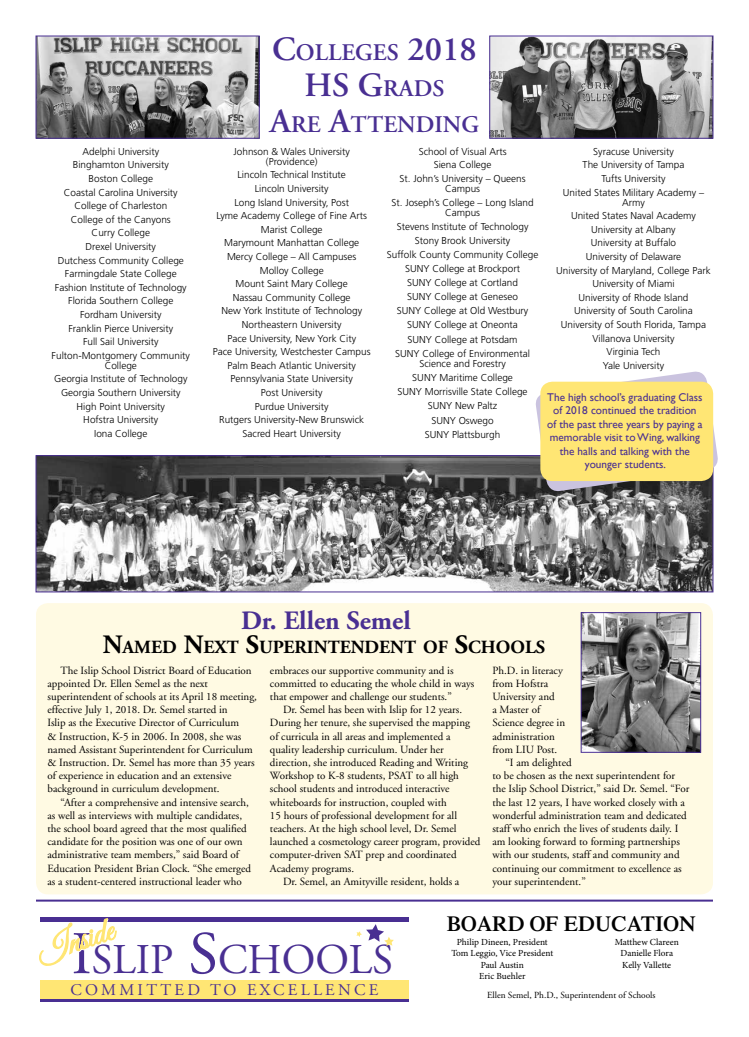
<style>
.page{position:relative;width:749px;height:1037px;background:#fff}
.page>*{position:absolute;margin:0;border:0;box-sizing:border-box;transform-origin:0 0}
.t1{font:42.3px "Adobe Garamond";color:#492f92}
.t2{font:700 26.5px "Adobe Garamond";color:#492f92}
.t3{font:600 23.8px/36px "Adobe Garamond";color:#492f92;text-align:center}
.t4{font:600 21.5px "Times";color:#000}
.t5{font:700 18.5px "Adobe Garamond";color:#000}
.t6{font:16.3px "Adobe Garamond";letter-spacing:.2em;color:#492f92}
.t7{font:11.2px/13.5px "Gill Sans";color:#492f92;text-align:center}
.t8{font:11px/13.2px "Adobe Garamond";color:#000}
.t9{font:300 10px/13.6px "Frutiger";color:#000;text-align:center}
.t10{font:9.3px/11.2px "Minion Pro";color:#000;text-align:center}
.t11{font:9.3px "Adobe Garamond";color:#000}
.s1{font-size:34px}
.s2{font-size:26.5px}
.s3{font-size:60.4px}
</style>
<div class="page">
<hr style="left:36px;top:899px;width:677px;height:2px;background:#492f92">
<div style="left:40px;top:917px;width:368px;height:5px;background:#492f92"></div>
<hr style="left:40px;top:998px;width:368px;height:3px;background:#492f92">
<div style="left:40px;top:980px;width:368px;height:18px;background:#ffe674"></div>
<svg style="left:39px;top:918px;width:78px;height:48px"></svg>
<svg style="left:356px;top:924px;width:38px;height:22px"></svg>
<img style="left:38px;top:38px;width:220px;height:99px">
<div style="left:36px;top:36px;width:224px;height:103px;border:1px solid #492f92"></div>
<img style="left:38px;top:457px;width:673px;height:133px">
<div style="left:36px;top:455px;width:677px;height:137px;border:1px solid #492f92"></div>
<img style="left:491px;top:38px;width:220px;height:99px">
<div style="left:489px;top:36px;width:224px;height:103px;border:1px solid #492f92"></div>
<div style="left:36px;top:603px;width:677px;height:291px;background:#fffae3;border-radius:12px"></div>
<svg style="left:534px;top:371px;width:184px;height:122px"></svg>
<div style="left:540px;top:382px;width:173px;height:99px;background:#ffe674;border-radius:12px"></div>
<img style="left:582px;top:614px;width:117px;height:137px">
<div style="left:580px;top:612px;width:121px;height:141px;border:1px solid #492f92"></div>
<p class="t9" style="left:52px;top:144px;width:140px">Adelphi University<br>Binghamton University<br>Boston College<br>Coastal Carolina University<br>College of Charleston<br>College of the Canyons<br>Curry College<br>Drexel University<br>Dutchess Community College<br>Farmingdale State College<br>Fashion Institute of Technology<br>Florida Southern College<br>Fordham University<br>Franklin Pierce University<br>Full Sail University<br>Fulton-Montgomery Community</p>
<p class="t9" style="left:54px;top:358px;width:135px">College<br>Georgia Institute of Technology<br>Georgia Southern University<br>High Point University<br>Hofstra University<br>Iona College</p>
<h3 class="t3" style="left:270px;top:35px;width:211px"><span class="s1">C</span>OLLEGES <span class="s1">2018<br>HS G</span>RADS<br><span class="s1">A</span>RE <span class="s1">A</span>TTENDING</h3>
<p class="t9" style="left:234px;top:146px;width:118px;line-height:10px">Johnson &amp; Wales University (Providence)</p>
<p class="t9" style="left:213px;top:168px;width:159px">Lincoln Technical Institute<br>Lincoln University<br>Long Island University, Post<br>Lyme Academy College of Fine Arts<br>Marist College<br>Marymount Manhattan College<br>Mercy College – All Campuses<br>Molloy College<br>Mount Saint Mary College<br>Nassau Community College<br>New York Institute of Technology<br>Northeastern University<br>Pace University, New York City<br>Pace University, Westchester Campus<br>Palm Beach Atlantic University<br>Pennsylvania State University<br>Post University<br>Purdue University<br>Rutgers University-New Brunswick<br>Sacred Heart University</p>
<p class="t9" style="left:399px;top:144px;width:128px">School of Visual Arts<br>Siena College<br>St. John’s University – Queens</p>
<p class="t9" style="left:391px;top:182px;width:144px">Campus<br>St. Joseph’s College – Long Island</p>
<p class="t9" style="left:387px;top:205px;width:153px;line-height:14.1px">Campus<br>Stevens Institute of Technology<br>Stony Brook University<br>Suffolk County Community College<br>SUNY College at Brockport<br>SUNY College at Cortland<br>SUNY College at Geneseo<br>SUNY College at Old Westbury<br>SUNY College at Oneonta<br>SUNY College at Potsdam<br>SUNY College of Environmental</p>
<p class="t9" style="left:398px;top:357px;width:132px;line-height:14.1px">Science and Forestry<br>SUNY Maritime College<br>SUNY Morrisville State College<br>SUNY New Paltz<br>SUNY Oswego<br>SUNY Plattsburgh</p>
<p class="t9" style="left:563px;top:144px;width:143px">Syracuse University<br>The University of Tampa<br>Tufts University<br>United States Military Academy –</p>
<p class="t9" style="left:556px;top:195px;width:156px">Army<br>United States Naval Academy<br>University at Albany<br>University at Buffalo<br>University of Delaware<br>University of Maryland, College Park<br>University of Miami<br>University of Rhode Island<br>University of South Carolina<br>University of South Florida, Tampa<br>Villanova University<br>Virginia Tech<br>Yale University</p>
<p class="t7" style="left:547px;top:390px;width:157px">The high school’s graduating Class of 2018 continued the tradition<br>of the past three years by paying a memorable visit to Wing, walking the halls and talking with the younger students.</p>
<h2 class="t2" style="left:241px;top:606px;width:171px">Dr. Ellen Semel</h2>
<h3 class="t5" style="left:103px;top:637px;width:443px"><span class="s2">N</span>AMED <span class="s2">N</span>EXT <span class="s2">S</span>UPERINTENDENT OF <span class="s2">S</span>CHOOLS</h3>
<p class="t8" style="left:48px;top:664px;width:211px;text-indent:13px">The Islip School District Board of Education appointed Dr. Ellen Semel as the next superintendent of schools at its April 18 meeting, effective July 1, 2018. Dr. Semel started in<br>Islip as the Executive Director of Curriculum<br>&amp; Instruction, K-5 in 2006. In 2008, she was named Assistant Superintendent for Curriculum &amp; Instruction. Dr. Semel has more than 35 years of experience in education and an extensive background in curriculum development.</p>
<p class="t8" style="left:48px;top:796px;width:205px;text-indent:13px">“After a comprehensive and intensive search, as well as interviews with multiple candidates, the school board agreed that the most qualified candidate for the position was one of our own administrative team members,” said Board of Education President Brian Clock. “She emerged as a student-centered instructional leader who</p>
<p class="t8" style="left:270px;top:664px;width:206px">embraces our supportive community and is committed to educating the whole child in ways that empower and challenge our students.”</p>
<p class="t8" style="left:283px;top:703px;width:181px">Dr. Semel has been with Islip for 12 years.</p>
<p class="t8" style="left:270px;top:716px;width:201px">During her tenure, she supervised the mapping</p>
<p class="t8" style="left:270px;top:730px;width:182px">of curricula in all areas and implemented a</p>
<p class="t8" style="left:270px;top:743px;width:175px">quality leadership curriculum. Under her</p>
<p class="t8" style="left:270px;top:756px;width:200px">direction, she introduced Reading and Writing</p>
<p class="t8" style="left:270px;top:769px;width:190px">Workshop to K-8 students, PSAT to all high</p>
<p class="t8" style="left:270px;top:782px;width:181px">school students and introduced interactive</p>
<p class="t8" style="left:270px;top:796px;width:178px">whiteboards for instruction, coupled with</p>
<p class="t8" style="left:270px;top:809px;width:189px">15 hours of professional development for all</p>
<p class="t8" style="left:270px;top:822px;width:188px">teachers. At the high school level, Dr. Semel</p>
<p class="t8" style="left:270px;top:835px;width:212px">launched a cosmetology career program, provided</p>
<p class="t8" style="left:270px;top:848px;width:188px">computer-driven SAT prep and coordinated</p>
<p class="t8" style="left:270px;top:862px;width:86px">Academy programs.</p>
<p class="t8" style="left:283px;top:875px;width:178px">Dr. Semel, an Amityville resident, holds a</p>
<p class="t8" style="left:492px;top:664px;width:72px">Ph.D. in literacy</p>
<p class="t8" style="left:492px;top:677px;width:57px">from Hofstra</p>
<p class="t8" style="left:492px;top:690px;width:64px">University and</p>
<p class="t8" style="left:492px;top:703px;width:49px">a Master of</p>
<p class="t8" style="left:492px;top:716px;width:74px">Science degree in</p>
<p class="t8" style="left:492px;top:730px;width:64px">administration</p>
<p class="t8" style="left:492px;top:743px;width:66px">from LIU Post.</p>
<p class="t8" style="left:505px;top:756px;width:68px">“I am delighted</p>
<p class="t8" style="left:492px;top:769px;width:184px">to be chosen as the next superintendent for</p>
<p class="t8" style="left:492px;top:782px;width:199px">the Islip School District,” said Dr. Semel. “For</p>
<p class="t8" style="left:492px;top:796px;width:194px">the last 12 years, I have worked closely with a</p>
<p class="t8" style="left:492px;top:809px;width:196px">wonderful administration team and dedicated</p>
<p class="t8" style="left:492px;top:822px;width:187px">staff who enrich the lives of students daily. I</p>
<p class="t8" style="left:492px;top:835px;width:189px">am looking forward to forming partnerships</p>
<p class="t8" style="left:492px;top:848px;width:189px">with our students, staff and community and</p>
<p class="t8" style="left:492px;top:862px;width:191px">continuing our commitment to excellence as</p>
<p class="t8" style="left:492px;top:875px;width:95px">your superintendent.”</p>
<h1 class="t1" style="left:71px;top:937px;width:323px"><span class="s3">I</span>SLIP <span class="s3">S</span>CHOOLS</h1>
<h3 class="t6" style="left:70px;top:981px;width:309px">COMMITTED TO EXCELLENCE</h3>
<h3 class="t4" style="left:447px;top:910px;width:250px">BOARD OF EDUCATION</h3>
<p class="t10" style="left:451px;top:937px;width:103px">Philip Dineen, President<br>Tom Leggio, Vice President<br>Paul Austin<br>Eric Buehler</p>
<p class="t10" style="left:615px;top:937px;width:66px">Matthew Clareen<br>Danielle Flora<br>Kelly Vallette</p>
<p class="t11" style="left:487px;top:990px;width:170px">Ellen Semel, Ph.D., Superintendent of Schools</p>
</div>
